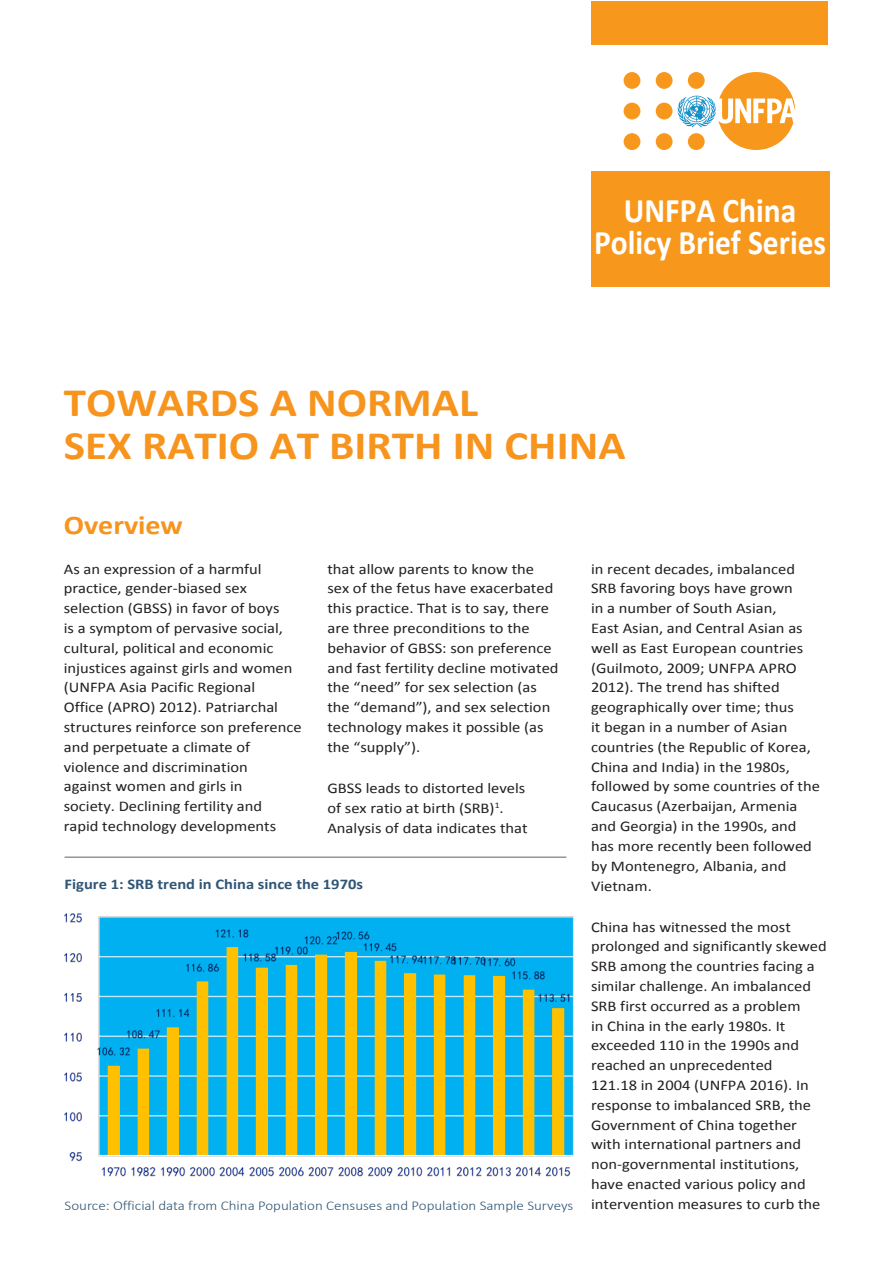
<style>
.page{position:relative;width:893px;height:1263px;background:#fff}
.page>*{position:absolute;margin:0;border:0;box-sizing:border-box;transform-origin:0 0}
.t1{font:700 40.5px/42.3px "Calibri";color:#f7941e;scale:1.11 1}
.t2{font:700 34.65px/31.8px "Calibri";color:#fff;text-align:center;scale:.91 1}
.t3{font:700 27px "Calibri";color:#f7941e;scale:1.11 1}
.t4{font:14.85px/19.8px "Calibri";color:#231f20;scale:1.11 1}
.t5{font:700 14.85px "Calibri";color:#305676;scale:1.11 1}
.t6{font:300 13.5px "Calibri";color:#305676;scale:1.11 1}
</style>
<div class="page">
<div style="left:591px;top:1px;width:237px;height:44px;background:#f7981d"></div>
<div style="left:591px;top:171px;width:238px;height:116px;background:#f7981d"></div>
<hr style="left:65px;top:856px;width:501px;height:2px;background:#939598">
<img style="left:64px;top:913px;width:510px;height:264px">
<div style="left:656px;top:103px;width:16px;height:16px;background:#f7981d;border-radius:50%"></div>
<div style="left:656px;top:133px;width:16px;height:17px;background:#f7981d;border-radius:50%"></div>
<div style="left:656px;top:72px;width:16px;height:17px;background:#f7981d;border-radius:50%"></div>
<div style="left:624px;top:103px;width:16px;height:16px;background:#f7981d;border-radius:50%"></div>
<div style="left:624px;top:133px;width:16px;height:17px;background:#f7981d;border-radius:50%"></div>
<div style="left:624px;top:72px;width:16px;height:17px;background:#f7981d;border-radius:50%"></div>
<svg style="left:678px;top:72px;width:117px;height:78px"></svg>
<h2 class="t2" style="left:594px;top:194px;width:256px">UNFPA China<br>Policy Brief Series</h2>
<h1 class="t1" style="left:64px;top:381px;width:508px">TOWARDS A NORMAL<br>SEX RATIO AT BIRTH IN CHINA</h1>
<h3 class="t3" style="left:64px;top:508px;width:109px">Overview</h3>
<p class="t4" style="left:64px;top:559px;width:216px">As an expression of a harmful practice, gender-biased sex selection (GBSS) in favor of boys<br>is a symptom of pervasive social, cultural, political and economic injustices against girls and women (UNFPA Asia Pacific Regional<br>Office (APRO) 2012). Patriarchal structures reinforce son preference and perpetuate a climate of violence and discrimination<br>against women and girls in<br>society. Declining fertility and<br>rapid technology developments</p>
<p class="t4" style="left:327px;top:559px;width:210px">that allow parents to know the sex of the fetus have exacerbated this practice. That is to say, there are three preconditions to the behavior of GBSS: son preference and fast fertility decline motivated the “need” for sex selection (as the “demand”), and sex selection technology makes it possible (as the “supply”).</p>
<p class="t4" style="left:327px;top:778px;width:182px">GBSS leads to distorted levels of sex ratio at birth (SRB)<sup>1</sup>.<br>Analysis of data indicates that</p>
<p class="t5" style="left:65px;top:875px;width:270px">Figure 1: SRB trend in China since the 1970s</p>
<p class="t6" style="left:65px;top:1200px;width:460px">Source: Official data from China Population Censuses and Population Sample Surveys</p>
<p class="t4" style="left:591px;top:559px;width:208px">in recent decades, imbalanced<br>SRB favoring boys have grown<br>in a number of South Asian,<br>East Asian, and Central Asian as well as East European countries (Guilmoto, 2009; UNFPA APRO<br>2012). The trend has shifted geographically over time; thus<br>it began in a number of Asian countries (the Republic of Korea,<br>China and India) in the 1980s, followed by some countries of the<br>Caucasus (Azerbaijan, Armenia and Georgia) in the 1990s, and has more recently been followed by Montenegro, Albania, and<br>Vietnam.</p>
<p class="t4" style="left:591px;top:916px;width:214px">China has witnessed the most prolonged and significantly skewed<br>SRB among the countries facing a similar challenge. An imbalanced<br>SRB first occurred as a problem<br>in China in the early 1980s. It exceeded 110 in the 1990s and reached an unprecedented<br>121.18 in 2004 (UNFPA 2016). In response to imbalanced SRB, the<br>Government of China together with international partners and non-governmental institutions, have enacted various policy and intervention measures to curb the</p>
</div>
